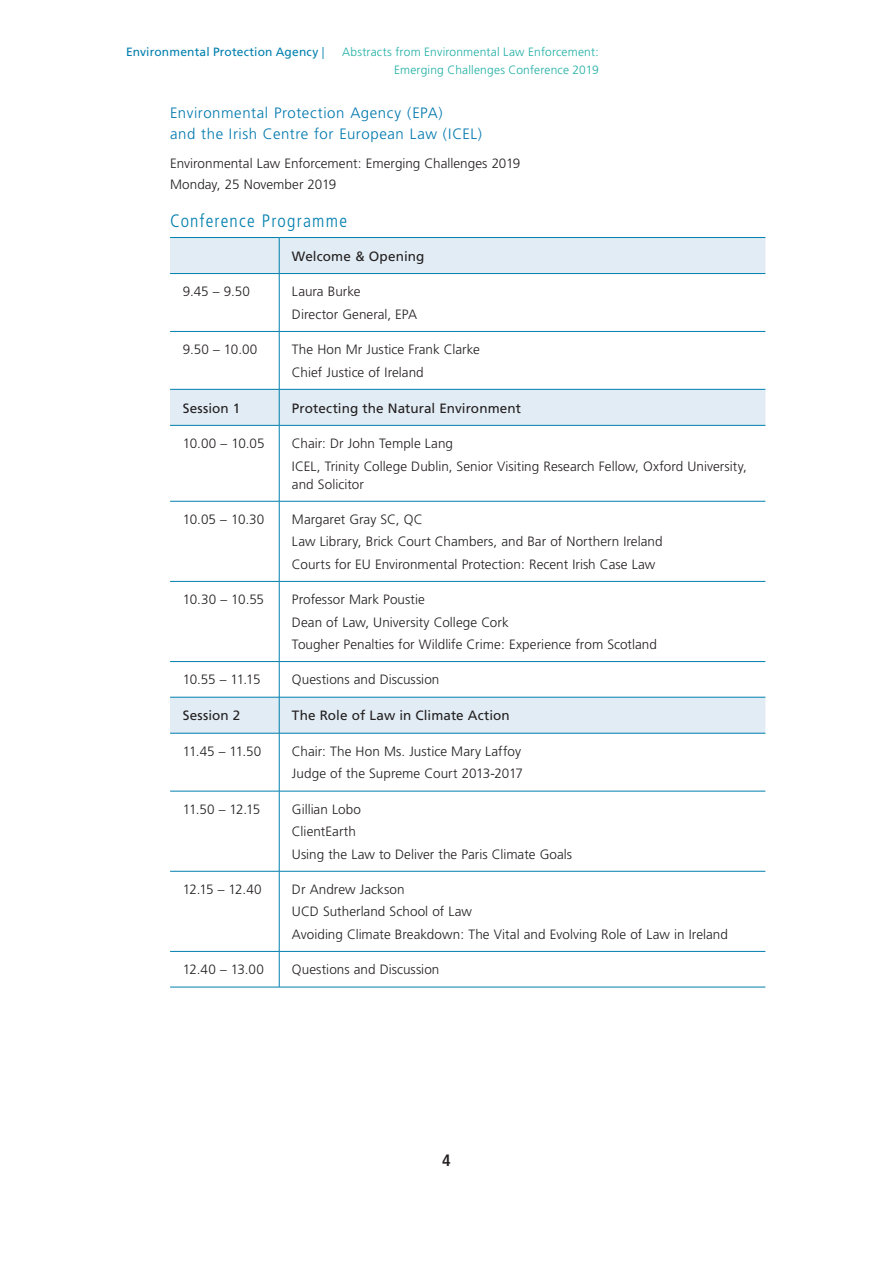
<style>
.page{position:relative;width:893px;height:1263px;background:#fff}
.page>*{position:absolute;margin:0;border:0;box-sizing:border-box;transform-origin:0 0}
.H2_No_Number{font:300 condensed 18px "Frutiger";letter-spacing:.065em;color:#007fae}
.t1{font:700 condensed 16.5px "Frutiger";color:#231f20}
.author{font:300 15px/21px "Frutiger";letter-spacing:.04em;color:#0078ae}
.table_p{font:300 13.5px/18px "Frutiger";color:#231f20}
.table_p-2{font:13.5px "Frutiger";letter-spacing:.005em;color:#231f20}
.author-2{font:300 13.5px/21px "Frutiger";color:#231f20}
.t2{font:300 12px/18px "Frutiger";letter-spacing:.015em;color:#1fafa4;text-align:right}
.t3{font:12px "Frutiger";letter-spacing:.015em;color:#007fae}
.s1{font-weight:300}
</style>
<div class="page">
<svg style="left:170px;top:238px;width:595px;height:495px"></svg>
<hr style="left:170px;top:237px;width:109px;height:1px;background:#007fae">
<hr style="left:279px;top:237px;width:486px;height:1px;background:#007fae">
<hr style="left:279px;top:238px;width:1px;height:35px;background:#007fae">
<hr style="left:170px;top:273px;width:109px;height:1px;background:#007fae">
<hr style="left:279px;top:273px;width:486px;height:1px;background:#007fae">
<hr style="left:279px;top:274px;width:1px;height:57px;background:#007fae">
<hr style="left:170px;top:331px;width:109px;height:1px;background:#007fae">
<hr style="left:279px;top:331px;width:486px;height:1px;background:#007fae">
<hr style="left:279px;top:332px;width:1px;height:57px;background:#007fae">
<hr style="left:170px;top:389px;width:109px;height:1px;background:#007fae">
<hr style="left:279px;top:389px;width:486px;height:1px;background:#007fae">
<hr style="left:279px;top:389px;width:1px;height:36px;background:#007fae">
<hr style="left:170px;top:425px;width:109px;height:1px;background:#007fae">
<hr style="left:279px;top:425px;width:486px;height:1px;background:#007fae">
<hr style="left:279px;top:425px;width:1px;height:76px;background:#007fae">
<hr style="left:170px;top:501px;width:109px;height:1px;background:#007fae">
<hr style="left:279px;top:501px;width:486px;height:1px;background:#007fae">
<hr style="left:279px;top:501px;width:1px;height:80px;background:#007fae">
<hr style="left:170px;top:581px;width:109px;height:1px;background:#007fae">
<hr style="left:279px;top:581px;width:486px;height:1px;background:#007fae">
<hr style="left:279px;top:582px;width:1px;height:79px;background:#007fae">
<hr style="left:170px;top:661px;width:109px;height:1px;background:#007fae">
<hr style="left:279px;top:661px;width:486px;height:1px;background:#007fae">
<hr style="left:279px;top:662px;width:1px;height:35px;background:#007fae">
<hr style="left:170px;top:697px;width:109px;height:1px;background:#007fae">
<hr style="left:279px;top:697px;width:486px;height:1px;background:#007fae">
<hr style="left:279px;top:697px;width:1px;height:36px;background:#007fae">
<hr style="left:170px;top:733px;width:109px;height:1px;background:#007fae">
<hr style="left:279px;top:733px;width:486px;height:1px;background:#007fae">
<hr style="left:279px;top:733px;width:1px;height:58px;background:#007fae">
<hr style="left:170px;top:791px;width:109px;height:1px;background:#007fae">
<hr style="left:279px;top:791px;width:486px;height:1px;background:#007fae">
<hr style="left:279px;top:791px;width:1px;height:80px;background:#007fae">
<hr style="left:170px;top:871px;width:109px;height:1px;background:#007fae">
<hr style="left:279px;top:871px;width:486px;height:1px;background:#007fae">
<hr style="left:279px;top:871px;width:1px;height:80px;background:#007fae">
<hr style="left:170px;top:951px;width:109px;height:1px;background:#007fae">
<hr style="left:279px;top:951px;width:486px;height:1px;background:#007fae">
<hr style="left:279px;top:951px;width:1px;height:36px;background:#007fae">
<hr style="left:170px;top:987px;width:109px;height:1px;background:#007fae">
<hr style="left:279px;top:987px;width:486px;height:1px;background:#007fae">
<p class="t3" style="left:126px;top:45px;width:200px">Environmental Protection Agency <span class="s1">|</span></p>
<p class="t2" style="left:342px;top:43px;width:258px">Abstracts from Environmental Law Enforcement:<br>Emerging Challenges Conference 2019</p>
<p class="author" style="left:170px;top:102px;width:313px">Environmental Protection Agency (EPA)<br>and the Irish Centre for European Law (ICEL)</p>
<p class="author-2" style="left:170px;top:153px;width:352px">Environmental Law Enforcement: Emerging Challenges 2019<br>Monday, 25 November 2019</p>
<p class="H2_No_Number" style="left:170px;top:211px;width:178px">Conference Programme</p>
<p class="table_p-2" style="left:292px;top:248px;width:134px">Welcome &amp; Opening</p>
<p class="table_p" style="left:183px;top:283px;width:69px">9.45 – 9.50</p>
<p class="table_p" style="left:292px;top:283px;width:70px">Laura Burke</p>
<p class="table_p" style="left:292px;top:305px;width:127px">Director General, EPA</p>
<p class="table_p" style="left:183px;top:341px;width:76px">9.50 – 10.00</p>
<p class="table_p" style="left:292px;top:341px;width:190px">The Hon Mr Justice Frank Clarke</p>
<p class="table_p" style="left:292px;top:363px;width:133px">Chief Justice of Ireland</p>
<p class="table_p-2" style="left:183px;top:400px;width:59px">Session 1</p>
<p class="table_p-2" style="left:292px;top:400px;width:231px">Protecting the Natural Environment</p>
<p class="table_p" style="left:183px;top:435px;width:83px">10.00 – 10.05</p>
<p class="table_p" style="left:292px;top:435px;width:163px">Chair: Dr John Temple Lang</p>
<p class="table_p" style="left:292px;top:457px;width:456px">ICEL, Trinity College Dublin, Senior Visiting Research Fellow, Oxford University, and Solicitor</p>
<p class="table_p" style="left:183px;top:511px;width:83px">10.05 – 10.30</p>
<p class="table_p" style="left:292px;top:511px;width:132px">Margaret Gray SC, QC</p>
<p class="table_p" style="left:292px;top:533px;width:372px">Law Library, Brick Court Chambers, and Bar of Northern Ireland</p>
<p class="table_p" style="left:292px;top:555px;width:365px">Courts for EU Environmental Protection: Recent Irish Case Law</p>
<p class="table_p" style="left:183px;top:591px;width:83px">10.30 – 10.55</p>
<p class="table_p" style="left:292px;top:591px;width:134px">Professor Mark Poustie</p>
<p class="table_p" style="left:292px;top:613px;width:218px">Dean of Law, University College Cork</p>
<p class="table_p" style="left:292px;top:635px;width:366px">Tougher Penalties for Wildlife Crime: Experience from Scotland</p>
<p class="table_p" style="left:183px;top:671px;width:79px">10.55 – 11.15</p>
<p class="table_p" style="left:292px;top:671px;width:149px">Questions and Discussion</p>
<p class="table_p-2" style="left:183px;top:708px;width:59px">Session 2</p>
<p class="table_p-2" style="left:292px;top:708px;width:219px">The Role of Law in Climate Action</p>
<p class="table_p" style="left:183px;top:743px;width:80px">11.45 – 11.50</p>
<p class="table_p" style="left:292px;top:743px;width:230px">Chair: The Hon Ms. Justice Mary Laffoy</p>
<p class="table_p" style="left:292px;top:765px;width:233px">Judge of the Supreme Court 2013-2017</p>
<p class="table_p" style="left:183px;top:800px;width:79px">11.50 – 12.15</p>
<p class="table_p" style="left:292px;top:800px;width:70px">Gillian Lobo</p>
<p class="table_p" style="left:292px;top:823px;width:65px">ClientEarth</p>
<p class="table_p" style="left:292px;top:845px;width:282px">Using the Law to Deliver the Paris Climate Goals</p>
<p class="table_p" style="left:183px;top:881px;width:80px">12.15 – 12.40</p>
<p class="table_p" style="left:292px;top:881px;width:114px">Dr Andrew Jackson</p>
<p class="table_p" style="left:292px;top:903px;width:182px">UCD Sutherland School of Law</p>
<p class="table_p" style="left:292px;top:925px;width:437px">Avoiding Climate Breakdown: The Vital and Evolving Role of Law in Ireland</p>
<p class="table_p" style="left:183px;top:961px;width:83px">12.40 – 13.00</p>
<p class="table_p" style="left:292px;top:961px;width:149px">Questions and Discussion</p>
<p class="t1" style="left:442px;top:1150px;width:10px">4</p>
</div>
